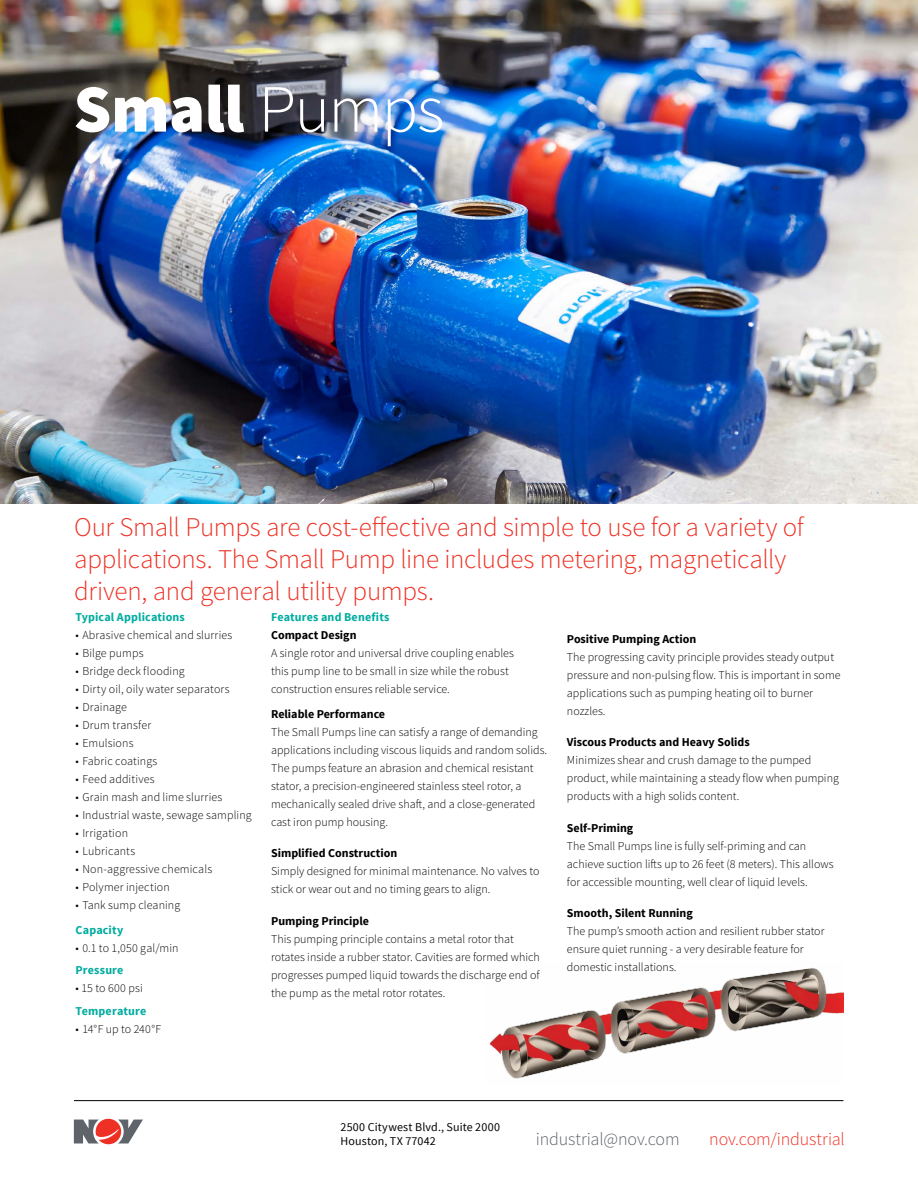
<style>
.page{position:relative;width:918px;height:1188px;background:#fff}
.page>*{position:absolute;margin:0;border:0;box-sizing:border-box;transform-origin:0 0}
.t1{font:900 67.5px "Source Sans Pro";letter-spacing:-.01em;color:#fff}
.t2{font:300 27px/31.5px "Source Sans Pro";letter-spacing:-.01em;color:#ee3124}
.t3{font:300 18px "Source Sans Pro";letter-spacing:-.01em;color:#ee3124}
.t4{font:300 18px "Source Sans Pro";letter-spacing:-.01em;color:#5f636a}
.t5{font:300 12px/18px "Source Sans Pro";color:#000}
.t6{font:700 12px "Source Sans Pro";color:#000}
.t7{font:700 12px "Source Sans Pro";letter-spacing:.015em;color:#00aca0}
.t8{font:12px/13.5px "Source Sans Pro";letter-spacing:.015em;color:#000}
.s1{font-weight:300}
</style>
<div class="page">
<hr style="left:74px;top:1100px;width:769px;height:1px;background:#000">
<svg style="left:74px;top:1119px;width:69px;height:25px"></svg>
<img style="left:0;top:0;width:918px;height:503px">
<img style="left:489px;top:968px;width:354px;height:111px">
<h1 class="t1" style="left:73px;top:65px;width:373px">Small <span class="s1">Pumps</span></h1>
<h2 class="t2" style="left:74px;top:512px;width:731px">Our Small Pumps are cost-effective and simple to use for a variety of applications. The Small Pump line includes metering, magnetically driven, and general utility pumps.</h2>
<p class="t7" style="left:76px;top:609px;width:111px">Typical Applications</p>
<p class="t5" style="left:76px;top:626px;width:158px">• Abrasive chemical and slurries</p>
<p class="t5" style="left:76px;top:644px;width:70px">• Bilge pumps</p>
<p class="t5" style="left:76px;top:662px;width:111px">• Bridge deck flooding</p>
<p class="t5" style="left:76px;top:680px;width:156px">• Dirty oil, oily water separators</p>
<p class="t5" style="left:76px;top:698px;width:53px">• Drainage</p>
<p class="t5" style="left:76px;top:716px;width:77px">• Drum transfer</p>
<p class="t5" style="left:76px;top:734px;width:59px">• Emulsions</p>
<p class="t5" style="left:76px;top:752px;width:83px">• Fabric coatings</p>
<p class="t5" style="left:76px;top:770px;width:81px">• Feed additives</p>
<p class="t5" style="left:76px;top:788px;width:148px">• Grain mash and lime slurries</p>
<p class="t5" style="left:76px;top:806px;width:178px">• Industrial waste, sewage sampling</p>
<p class="t5" style="left:76px;top:824px;width:54px">• Irrigation</p>
<p class="t5" style="left:76px;top:842px;width:61px">• Lubricants</p>
<p class="t5" style="left:76px;top:860px;width:138px">• Non-aggressive chemicals</p>
<p class="t5" style="left:76px;top:878px;width:96px">• Polymer injection</p>
<p class="t5" style="left:76px;top:896px;width:106px">• Tank sump cleaning</p>
<p class="t7" style="left:76px;top:922px;width:49px">Capacity</p>
<p class="t5" style="left:76px;top:939px;width:104px">• 0.1 to 1,050 gal/min</p>
<p class="t7" style="left:76px;top:963px;width:49px">Pressure</p>
<p class="t5" style="left:76px;top:979px;width:69px">• 15 to 600 psi</p>
<p class="t7" style="left:76px;top:1003px;width:72px">Temperature</p>
<p class="t5" style="left:76px;top:1020px;width:87px">• 14°F up to 240°F</p>
<p class="t7" style="left:271px;top:609px;width:120px">Features and Benefits</p>
<p class="t6" style="left:271px;top:627px;width:87px">Compact Design</p>
<p class="t5" style="left:271px;top:644px;width:244px">A single rotor and universal drive coupling enables this pump line to be small in size while the robust construction ensures reliable service.</p>
<p class="t6" style="left:271px;top:706px;width:116px">Reliable Performance</p>
<p class="t5" style="left:271px;top:723px;width:278px">The Small Pumps line can satisfy a range of demanding applications including viscous liquids and random solids.<br>The pumps feature an abrasion and chemical resistant stator, a precision-engineered stainless steel rotor, a mechanically sealed drive shaft, and a close-generated cast iron pump housing.</p>
<p class="t6" style="left:271px;top:846px;width:128px">Simplified Construction</p>
<p class="t5" style="left:271px;top:862px;width:270px">Simply designed for minimal maintenance. No valves to stick or wear out and no timing gears to align.</p>
<p class="t6" style="left:271px;top:913px;width:99px">Pumping Principle</p>
<p class="t5" style="left:271px;top:930px;width:270px">This pumping principle contains a metal rotor that rotates inside a rubber stator. Cavities are formed which progresses pumped liquid towards the discharge end of the pump as the metal rotor rotates.</p>
<p class="t6" style="left:567px;top:631px;width:131px">Positive Pumping Action</p>
<p class="t5" style="left:567px;top:648px;width:275px">The progressing cavity principle provides steady output pressure and non-pulsing flow. This is important in some applications such as pumping heating oil to burner nozzles.</p>
<p class="t6" style="left:567px;top:735px;width:184px">Viscous Products and Heavy Solids</p>
<p class="t5" style="left:567px;top:752px;width:273px">Minimizes shear and crush damage to the pumped product, while maintaining a steady flow when pumping products with a high solids content.</p>
<p class="t6" style="left:567px;top:820px;width:68px">Self-Priming</p>
<p class="t5" style="left:567px;top:837px;width:268px">The Small Pumps line is fully self-priming and can achieve suction lifts up to 26 feet (8 meters). This allows for accessible mounting, well clear of liquid levels.</p>
<p class="t6" style="left:567px;top:906px;width:127px">Smooth, Silent Running</p>
<p class="t5" style="left:567px;top:923px;width:259px">The pump’s smooth action and resilient rubber stator ensure quiet running - a very desirable feature for domestic installations.</p>
<p class="t8" style="left:340px;top:1121px;width:161px">2500 Citywest Blvd., Suite 2000<br>Houston, TX 77042</p>
<h3 class="t4" style="left:536px;top:1128px;width:145px">industrial@nov.com</h3>
<h3 class="t3" style="left:709px;top:1128px;width:137px">nov.com/industrial</h3>
</div>
